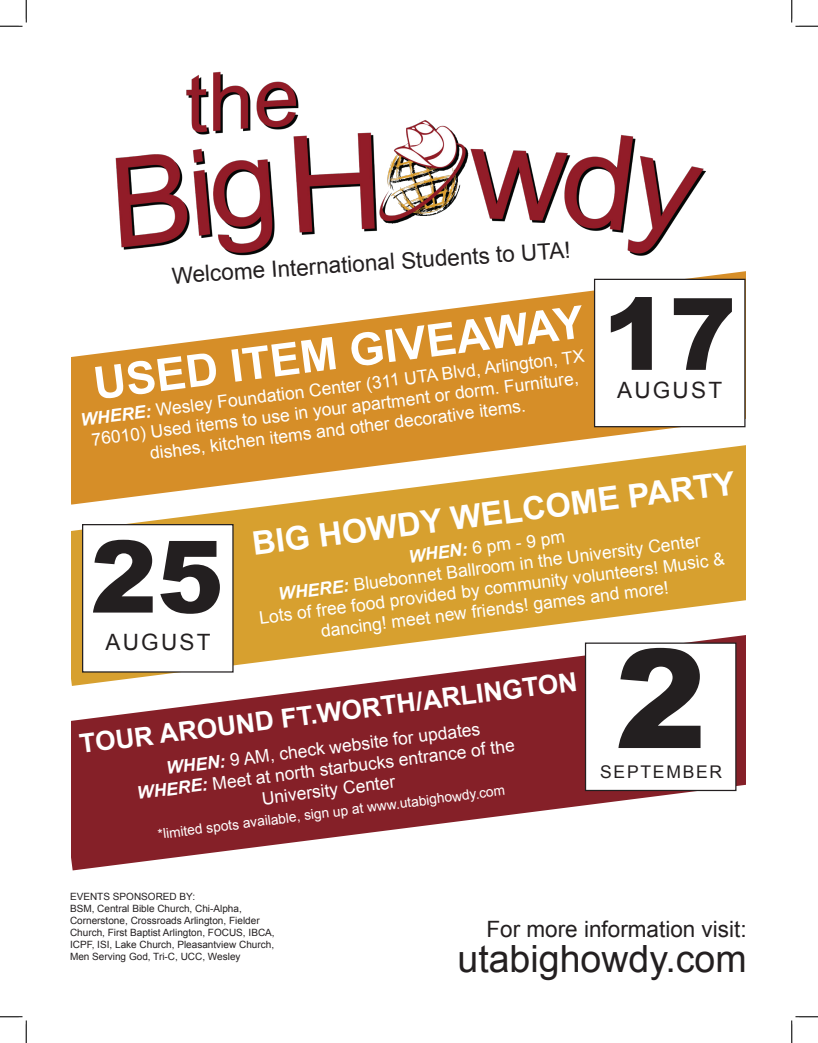
<style>
.page{position:relative;width:818px;height:1043px;background:#fff}
.page>*{position:absolute;margin:0;border:0;box-sizing:border-box;transform-origin:0 0}
.t1{font:900 137.5px "Arial";color:#231f20}
.t2{font:900 100px "Arial";color:#231f20}
.t3{font:700 45px "Arial";color:#fff}
.t4{font:37.5px "Arial";color:#231f20}
.t5{font:700 32.5px "Arial";color:#fff}
.t6{font:700 26.25px "Arial";color:#fff}
.t7{font:22.5px "Arial";color:#231f20}
.t8{font:17.5px/21.1px "Arial";color:#fff;text-align:center}
.t9{font:17.5px "Arial";letter-spacing:.1em;color:#231f20}
.t10{font:13.75px "Arial";color:#fff}
.t11{font:10px/12px "Arial";color:#231f20}
.s1{font-weight:700;font-style:italic}
</style>
<div class="page">
<svg style="left:71px;top:271px;width:675px;height:173px;fill:#d68e28"></svg>
<svg style="left:71px;top:444px;width:675px;height:190px;fill:#d7a02f"></svg>
<svg style="left:71px;top:634px;width:675px;height:236px;fill:#852028"></svg>
<div style="left:594px;top:279px;width:150px;height:147px;background:#fff"></div>
<div style="left:594px;top:279px;width:151px;height:148px;border:1px solid #231f20"></div>
<div style="left:83px;top:524px;width:150px;height:148px;background:#fff"></div>
<div style="left:82px;top:524px;width:151px;height:148px;border:1px solid #231f20"></div>
<div style="left:585px;top:643px;width:150px;height:147px;background:#fff"></div>
<div style="left:585px;top:642px;width:151px;height:149px;border:1px solid #231f20"></div>
<img style="left:115px;top:71px;width:590px;height:185px">
<svg style="left:0;top:0;width:27px;height:27px"></svg>
<svg style="left:0;top:1016px;width:27px;height:26px"></svg>
<svg style="left:791px;top:0;width:27px;height:27px"></svg>
<svg style="left:791px;top:1016px;width:27px;height:26px"></svg>
<p class="t7" style="left:171px;top:262px;width:401px;rotate:-4deg">Welcome International Students to UTA!</p>
<h2 class="t2" style="left:602px;top:261px;width:135px">17</h2>
<h3 class="t3" style="left:90px;top:353px;width:495px;rotate:-7deg">USED ITEM GIVEAWAY</h3>
<p class="t8" style="left:79px;top:408px;width:509px;rotate:-7deg"><span class="s1">WHERE:</span> Wesley Foundation Center (311 UTA Blvd, Arlington, TX<br>76010) Used items to use in your apartment or dorm. Furniture, dishes, kitchen items and other decorative items.</p>
<h3 class="t5" style="left:249px;top:521px;width:488px;rotate:-7deg">BIG HOWDY WELCOME PARTY</h3>
<p class="t7" style="left:617px;top:375px;width:107px">AUGUST</p>
<p class="t8" style="left:253px;top:564px;width:470px;rotate:-7deg"><span class="s1">WHEN:</span> 6 pm - 9 pm<br><span class="s1">WHERE:</span> Bluebonnet Ballroom in the University Center<br>Lots of free food provided by community volunteers! Music &amp; dancing! meet new friends! games and more!</p>
<h3 class="t6" style="left:78px;top:726px;width:503px;rotate:-7deg">TOUR AROUND FT.WORTH/ARLINGTON</h3>
<h2 class="t2" style="left:90px;top:504px;width:135px">25</h2>
<p class="t7" style="left:105px;top:627px;width:107px">AUGUST</p>
<h1 class="t1" style="left:614px;top:599px;width:93px">2</h1>
<p class="t8" style="left:133px;top:761px;width:382px;rotate:-7deg"><span class="s1">WHEN:</span> 9 AM, check website for updates<br><span class="s1">WHERE:</span> Meet at north starbucks entrance of the<br>University Center</p>
<p class="t9" style="left:600px;top:760px;width:123px">SEPTEMBER</p>
<p class="t10" style="left:157px;top:824px;width:351px;rotate:-7deg">*limited spots available, sign up at www.utabighowdy.com</p>
<p class="t11" style="left:70px;top:890px;width:206px">EVENTS SPONSORED BY:<br>BSM, Central Bible Church, Chi-Alpha, Cornerstone, Crossroads Arlington, Fielder Church, First Baptist Arlington, FOCUS, IBCA, ICPF, ISI, Lake Church, Pleasantview Church, Men Serving God, Tri-C, UCC, Wesley</p>
<p class="t7" style="left:486px;top:914px;width:262px">For more information visit:</p>
<h3 class="t4" style="left:457px;top:934px;width:291px">utabighowdy.com</h3>
</div>
